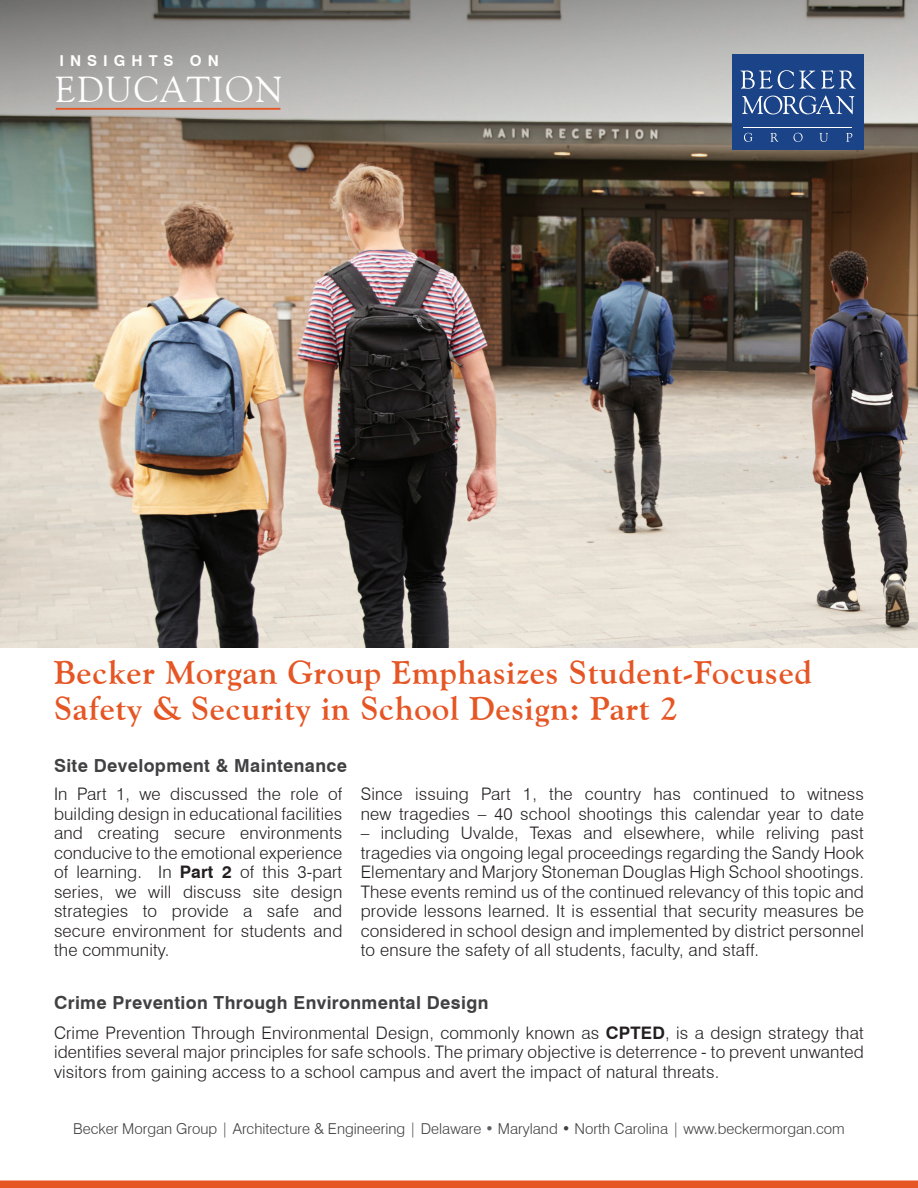
<style>
.page{position:relative;width:918px;height:1188px;background:#fff}
.page>*{position:absolute;margin:0;border:0;box-sizing:border-box;transform-origin:0 0}
.t1{font:36px "Goudy Old Style BT";letter-spacing:.05em;color:#fff}
.t2{font:700 33px/36px "Goudy Old Style BT";letter-spacing:.025em;color:#e65524}
.t3{font:700 18px "Swiss 721 BT";letter-spacing:.02em;color:#414042}
.t4{font:300 17.25px/19.5px "Swiss 721 BT";letter-spacing:.01em;color:#231f20;text-align:justify}
.t5{font:300 15px "Swiss 721 BT";color:#414042}
.t6{font:700 15px "Swiss 721 BT";letter-spacing:.4em;color:#fff}
.s1{font-weight:700}
.s2{font-weight:100;color:#5f6369}
</style>
<div class="page">
<img style="left:0;top:434px;width:918px;height:214px">
<img style="left:0;top:0;width:918px;height:434px">
<div style="left:732px;top:55px;width:132px;height:95px;background:#1b4387"></div>
<hr style="left:744px;top:127px;width:108px;height:1px;background:#fff">
<svg style="left:744px;top:133px;width:8px;height:9px"></svg>
<svg style="left:770px;top:133px;width:8px;height:9px"></svg>
<svg style="left:794px;top:133px;width:9px;height:9px"></svg>
<svg style="left:819px;top:133px;width:9px;height:9px"></svg>
<svg style="left:846px;top:133px;width:6px;height:9px"></svg>
<svg style="left:741px;top:70px;width:115px;height:19px"></svg>
<svg style="left:742px;top:95px;width:112px;height:19px"></svg>
<hr style="left:56px;top:108px;width:224px;height:2px;background:#e65524">
<div style="left:0;top:1180px;width:918px;height:8px;background:#e65524"></div>
<p class="t6" style="left:60px;top:52px;width:161px">INSIGHTS ON</p>
<h1 class="t1" style="left:55px;top:67px;width:229px">EDUCATION</h1>
<h2 class="t2" style="left:54px;top:654px;width:759px">Becker Morgan Group Emphasizes Student-Focused<br>Safety &amp; Security in School Design: Part 2</h2>
<p class="t3" style="left:54px;top:755px;width:295px">Site Development &amp; Maintenance</p>
<p class="t4" style="left:54px;top:784px;width:290px">In Part 1, we discussed the role of building design in educational facilities and creating secure environments conducive to the emotional experience of learning. In <span class="s1">Part 2</span> of this 3-part series, we will discuss site design strategies to provide a safe and secure environment for students and the community.</p>
<p class="t4" style="left:361px;top:784px;width:505px">Since issuing Part 1, the country has continued to witness new tragedies – 40 school shootings this calendar year to date</p>
<p class="t4" style="left:361px;top:823px;width:505px">– including Uvalde, Texas and elsewhere, while reliving past tragedies via ongoing legal proceedings regarding the Sandy Hook Elementary and Marjory Stoneman Douglas High School shootings.<br>These events remind us of the continued relevancy of this topic and provide lessons learned. It is essential that security measures be considered in school design and implemented by district personnel to ensure the safety of all students, faculty, and staff.</p>
<p class="t3" style="left:54px;top:992px;width:436px">Crime Prevention Through Environmental Design</p>
<p class="t4" style="left:54px;top:1023px;width:811px">Crime Prevention Through Environmental Design, commonly known as <span class="s1">CPTED</span>, is a design strategy that identifies several major principles for safe schools. The primary objective is deterrence - to prevent unwanted visitors from gaining access to a school campus and avert the impact of natural threats.</p>
<p class="t5" style="left:73px;top:1120px;width:773px">Becker Morgan Group | Architecture &amp; Engineering | Delaware <span class="s2">•</span> Maryland • North Carolina | www.beckermorgan.com</p>
</div>
